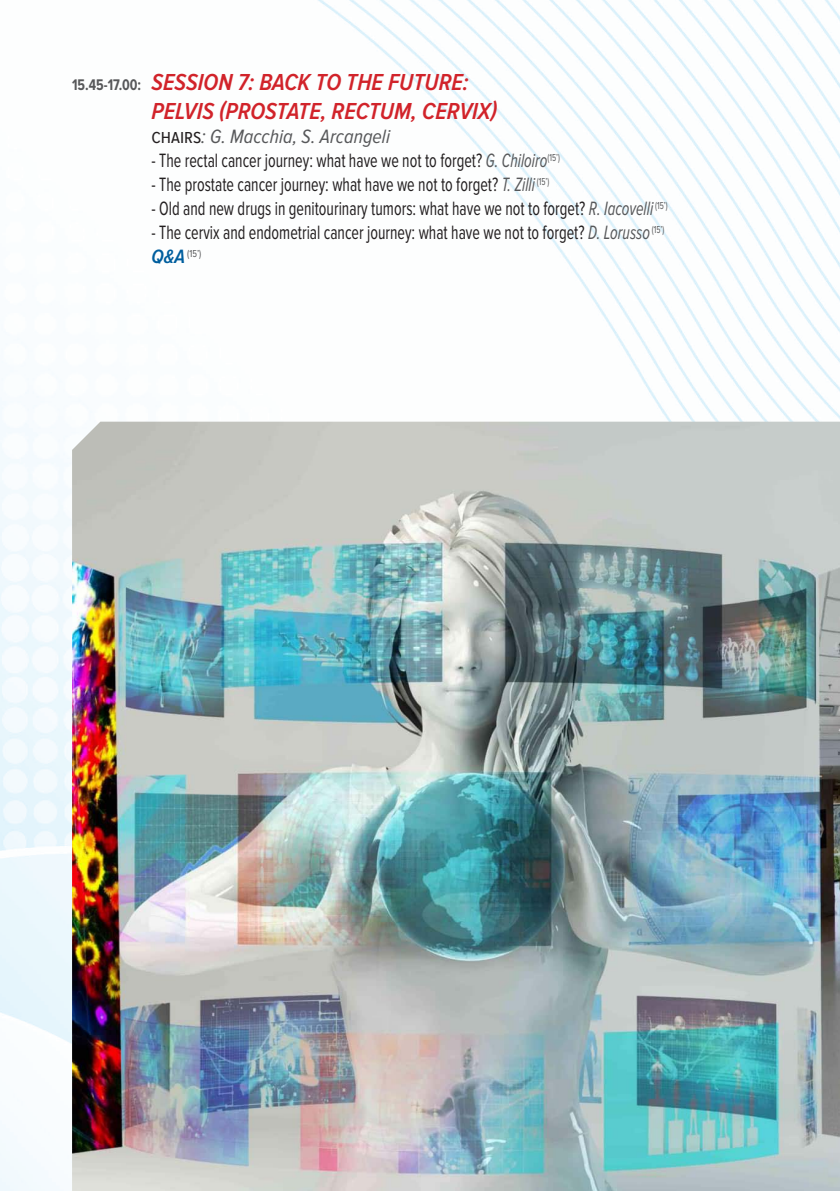
<style>
.page{position:relative;width:840px;height:1191px;background:#fff}
.page>*{position:absolute;margin:0;border:0;box-sizing:border-box;transform-origin:0 0}
.t1{font:italic 600 24px "Proxima Nova Cond";color:#d1232a}
.t2{font:20px "Proxima Nova Cond";color:#231f20;scale:.8 1}
.t3{font:italic 20px "Proxima Nova Cond";color:#57585a}
.t4{font:10.4px "Proxima Nova Cond";color:#57585a;scale:.9 1}
.s1{font-weight:700;font-style:normal;font-size:16px;color:#57585a}
.s2{font-style:normal;color:#231f20}
.s3{font-style:italic;color:#57585a}
.s4{font-weight:600;font-style:italic;font-size:20px;color:#005e9e}
</style>
<div class="page">
<img style="left:0;top:0;width:839px;height:1191px">
<img style="left:72px;top:422px;width:767px;height:769px">
<p class="t1" style="left:72px;top:69px;width:398px"><span class="s1">15.45-17.00:</span> SESSION 7: BACK TO THE FUTURE:</p>
<p class="t1" style="left:151px;top:98px;width:347px">PELVIS (PROSTATE, RECTUM, CERVIX)</p>
<p class="t3" style="left:151px;top:125px;width:240px"><span class="s2">chairs</span>: G. Macchia, S. Arcangeli</p>
<p class="t2" style="left:151px;top:149px;width:512px">- The rectal cancer journey: what have we not to forget? <span class="s3">G. Chiloiro</span><sup>(15’)</sup></p>
<p class="t2" style="left:151px;top:173px;width:498px">- The prostate cancer journey: what have we not to forget? <span class="s3">T. Zilli</span> <sup>(15’)</sup></p>
<p class="t2" style="left:151px;top:197px;width:646px">- Old and new drugs in genitourinary tumors: what have we not to forget? <span class="s3">R. Iacovelli</span> <sup>(15’)</sup></p>
<p class="t2" style="left:151px;top:221px;width:642px">- The cervix and endometrial cancer journey: what have we not to forget? <span class="s3">D. Lorusso</span> <sup>(15’)</sup></p>
<p class="t4" style="left:151px;top:248px;width:57px"><span class="s4">Q&amp;A</span> (15’)</p>
</div>
